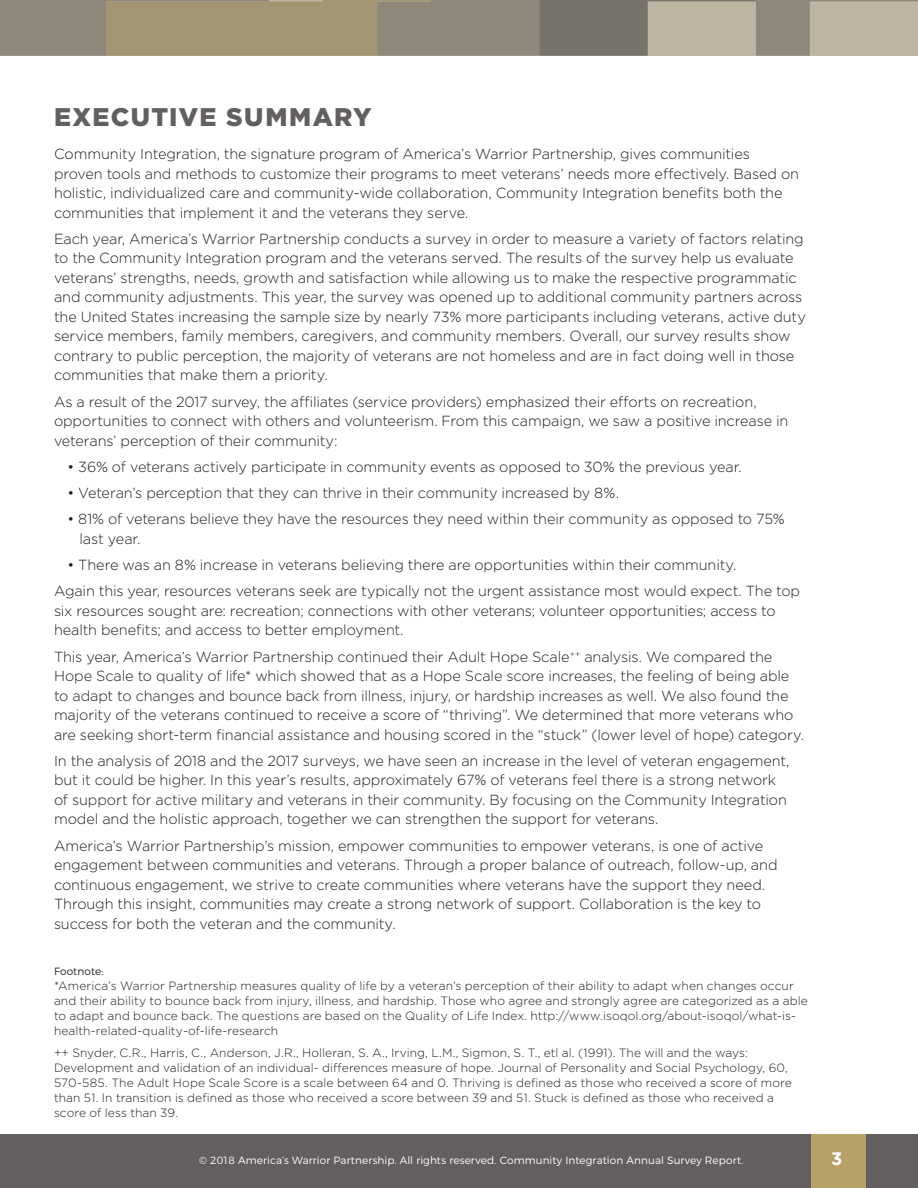
<style>
.page{position:relative;width:918px;height:1188px;background:#fff}
.page>*{position:absolute;margin:0;border:0;box-sizing:border-box;transform-origin:0 0}
.t1{font:900 25.5px "Gotham";letter-spacing:.055em;color:#635f5f}
.t2{font:700 18px "Gotham";color:#fff}
.t3{font:300 14.7px/19.5px "Gotham";letter-spacing:-.01em;color:#231f20}
.t4{font:300 12px/15px "Gotham";letter-spacing:.005em;color:#231f20}
.t5{font:300 10.5px "Montserrat";letter-spacing:.01em;color:#fff}
.t6{font:300 10.5px "Montserrat";letter-spacing:.005em;color:#231f20}
</style>
<div class="page">
<div style="left:0;top:1134px;width:918px;height:54px;background:#635f5f"></div>
<div style="left:811px;top:1134px;width:54px;height:54px;background:#b6a268"></div>
<svg style="left:0;top:0;width:918px;height:56px;background:#9c937f"></svg>
<h1 class="t1" style="left:54px;top:100px;width:319px">EXECUTIVE SUMMARY</h1>
<p class="t3" style="left:54px;top:144px;width:747px">Community Integration, the signature program of America’s Warrior Partnership, gives communities proven tools and methods to customize their programs to meet veterans’ needs more effectively. Based on holistic, individualized care and community-wide collaboration, Community Integration benefits both the communities that implement it and the veterans they serve.</p>
<p class="t3" style="left:54px;top:229px;width:753px">Each year, America’s Warrior Partnership conducts a survey in order to measure a variety of factors relating to the Community Integration program and the veterans served. The results of the survey help us evaluate veterans’ strengths, needs, growth and satisfaction while allowing us to make the respective programmatic and community adjustments. This year, the survey was opened up to additional community partners across the United States increasing the sample size by nearly 73% more participants including veterans, active duty service members, family members, caregivers, and community members. Overall, our survey results show contrary to public perception, the majority of veterans are not homeless and are in fact doing well in those communities that make them a priority.</p>
<p class="t3" style="left:54px;top:391px;width:736px">As a result of the 2017 survey, the affiliates (service providers) emphasized their efforts on recreation, opportunities to connect with others and volunteerism. From this campaign, we saw a positive increase in veterans’ perception of their community:</p>
<p class="t3" style="left:68px;top:457px;width:676px">• 36% of veterans actively participate in community events as opposed to 30% the previous year.</p>
<p class="t3" style="left:68px;top:483px;width:553px">• Veteran’s perception that they can thrive in their community increased by 8%.</p>
<p class="t3" style="left:80px;top:509px;width:707px;text-indent:-12px">• 81% of veterans believe they have the resources they need within their community as opposed to 75% last year.</p>
<p class="t3" style="left:54px;top:552px;width:748px;line-height:26.2px;text-indent:14px">• There was an 8% increase in veterans believing there are opportunities within their community.<br>Again this year, resources veterans seek are typically not the urgent assistance most would expect. The top</p>
<p class="t3" style="left:54px;top:601px;width:723px">six resources sought are: recreation; connections with other veterans; volunteer opportunities; access to health benefits; and access to better employment.</p>
<p class="t3" style="left:54px;top:646px;width:752px">This year, America’s Warrior Partnership continued their Adult Hope Scale<sup>++</sup> analysis. We compared the Hope Scale to quality of life* which showed that as a Hope Scale score increases, the feeling of being able to adapt to changes and bounce back from illness, injury, or hardship increases as well. We also found the majority of the veterans continued to receive a score of “thriving”. We determined that more veterans who are seeking short-term financial assistance and housing scored in the “stuck” (lower level of hope) category.</p>
<p class="t3" style="left:54px;top:751px;width:737px">In the analysis of 2018 and the 2017 surveys, we have seen an increase in the level of veteran engagement, but it could be higher. In this year’s results, approximately 67% of veterans feel there is a strong network of support for active military and veterans in their community. By focusing on the Community Integration model and the holistic approach, together we can strengthen the support for veterans.</p>
<p class="t3" style="left:54px;top:835px;width:725px">America’s Warrior Partnership’s mission, empower communities to empower veterans, is one of active engagement between communities and veterans. Through a proper balance of outreach, follow-up, and continuous engagement, we strive to create communities where veterans have the support they need.<br>Through this insight, communities may create a strong network of support. Collaboration is the key to success for both the veteran and the community.</p>
<p class="t6" style="left:54px;top:963px;width:51px">Footnote:</p>
<p class="t4" style="left:54px;top:978px;width:755px">*America’s Warrior Partnership measures quality of life by a veteran’s perception of their ability to adapt when changes occur and their ability to bounce back from injury, illness, and hardship. Those who agree and strongly agree are categorized as a able to adapt and bounce back. The questions are based on the Quality of Life Index. http://www.isoqol.org/about-isoqol/what-is&shy;health-related-quality-of-life-research</p>
<p class="t4" style="left:54px;top:1045px;width:739px">++ Snyder, C.R., Harris, C., Anderson, J.R., Holleran, S. A., Irving, L.M., Sigmon, S. T., etl al. (1991). The will and the ways:<br>Development and validation of an individual- differences measure of hope. Journal of Personality and Social Psychology, 60, 570-585. The Adult Hope Scale Score is a scale between 64 and 0. Thriving is defined as those who received a score of more than 51. In transition is defined as those who received a score between 39 and 51. Stuck is defined as those who received a score of less than 39.</p>
<p class="t5" style="left:199px;top:1152px;width:546px">© 2018 America’s Warrior Partnership. All rights reserved. Community Integration Annual Survey Report.</p>
<p class="t2" style="left:831px;top:1146px;width:13px">3</p>
</div>
